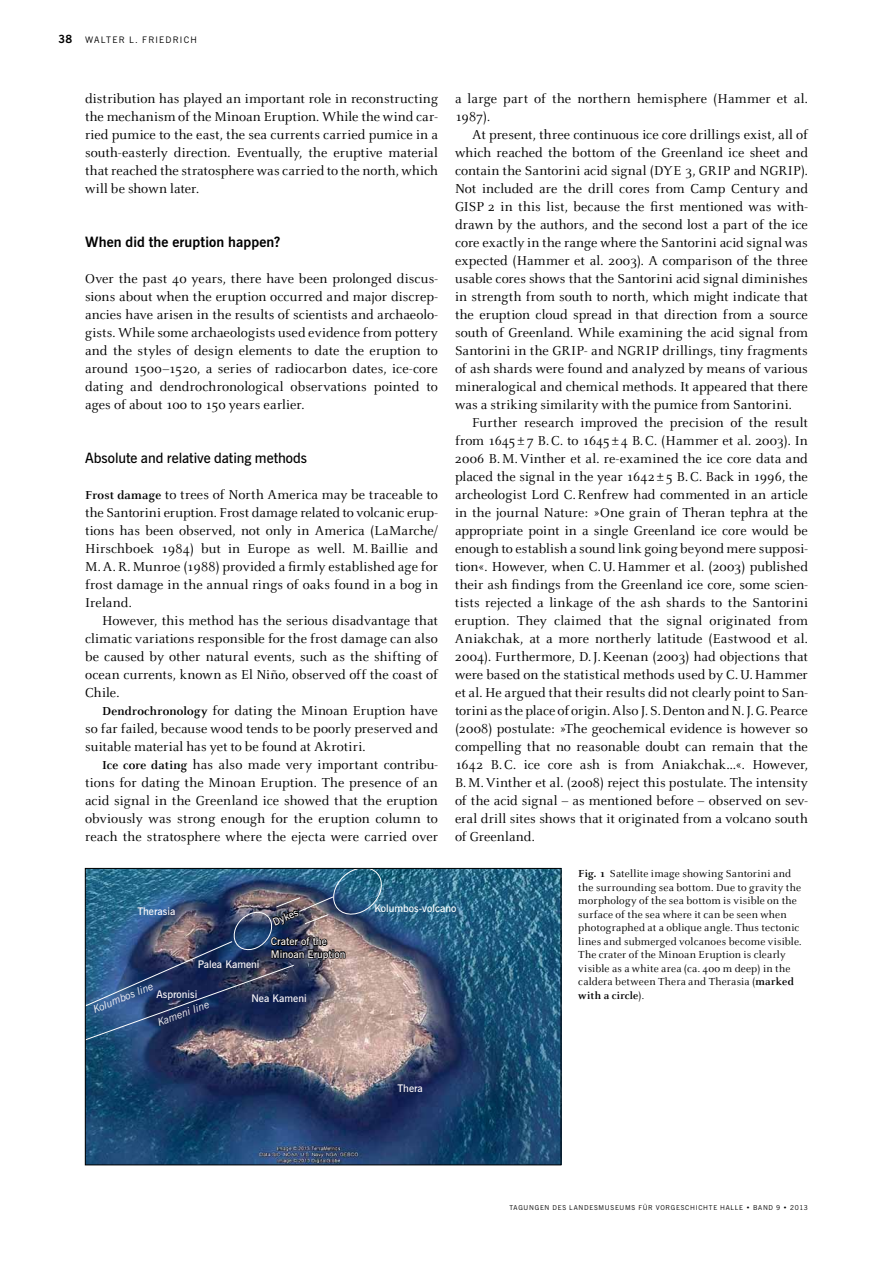
<style>
.page{position:relative;width:893px;height:1263px;background:#fff}
.page>*{position:absolute;margin:0;border:0;box-sizing:border-box;transform-origin:0 0}
.t1{font:14.25px/18px "Celeste";letter-spacing:.005em;color:#000;text-align:justify}
.t2{font:600 14.25px "News Gothic BT";letter-spacing:-.005em;color:#000}
.t3{font:700 14.25px "News Gothic BT";letter-spacing:.01em;color:#000}
.t4{font:11.25px/13.5px "Celeste";letter-spacing:.015em;color:#000}
.t5{font:600 10.5px/12.6px "News Gothic BT";color:#fdf9fb}
.t6{font:italic 10.5px "News Gothic BT";color:#f7f5f7}
.t7{font:600 10.5px "News Gothic BT";color:#fff}
.t8{font:600 10.5px "News Gothic BT";color:#f7f5f7}
.t9{font:9px "News Gothic BT";letter-spacing:.135em;color:#000}
.t10{font:6.75px "News Gothic BT";letter-spacing:.11em;color:#000}
.s1{font-weight:700;font-size:11.25px}
.s2{font-size:14.7px}
.s3{font-weight:700;font-size:12.75px}
.s4{font-weight:700}
.s5{font-size:11.7px}
</style>
<div class="page">
<img style="left:87px;top:870px;width:472px;height:293px">
<img style="left:87px;top:870px;width:296px;height:187px">
<div style="left:85px;top:868px;width:476px;height:297px;border:1px solid #000"></div>
<p class="t9" style="left:59px;top:34px;width:140px"><span class="s1">38</span> WALTER L. FRIEDRICH</p>
<p class="t1" style="left:85px;top:90px;width:354px">distribution has played an important role in reconstructing the mechanism of the Minoan Eruption. While the wind car&shy;ried pumice to the east, the sea currents carried pumice in a south-easterly direction. Eventually, the eruptive material that reached the stratosphere was carried to the north, which will be shown later.</p>
<p class="t3" style="left:85px;top:233px;width:197px">When did the eruption happen?</p>
<p class="t1" style="left:85px;top:270px;width:354px">Over the past 4<span class="s2">o</span> years, there have been prolonged discus&shy;sions about when the eruption occurred and major discrep&shy;ancies have arisen in the results of scientists and archaeolo&shy;gists. While some archaeologists used evidence from pottery and the styles of design elements to date the eruption to around 15<span class="s2">oo</span>–152<span class="s2">o</span>, a series of radiocarbon dates, ice-core dating and dendrochronological observations pointed to ages of about 1<span class="s2">oo</span> to 15<span class="s2">o</span> years earlier.</p>
<p class="t2" style="left:85px;top:449px;width:224px">Absolute and relative dating methods</p>
<p class="t1" style="left:85px;top:486px;width:354px"><span class="s3">Frost damage</span> to trees of North America may be traceable to the Santorini eruption. Frost damage related to volcanic erup&shy;tions has been observed, not only in America (LaMarche/ Hirschboek 1984) but in Europe as well. M. Baillie and M.A.R.Munroe (1988) provided a firmly established age for frost damage in the annual rings of oaks found in a bog in Ireland.</p>
<p class="t1" style="left:85px;top:612px;width:354px;text-indent:17px">However, this method has the serious disadvantage that climatic variations responsible for the frost damage can also be caused by other natural events, such as the shifting of ocean currents, known as El Niño, observed off the coast of Chile.</p>
<p class="t1" style="left:85px;top:702px;width:354px;text-indent:17px"><span class="s3">Dendrochronology</span> for dating the Minoan Eruption have so far failed, because wood tends to be poorly preserved and suitable material has yet to be found at Akrotiri.</p>
<p class="t1" style="left:85px;top:756px;width:354px;text-indent:17px"><span class="s3">Ice core dating</span> has also made very important contribu&shy;tions for dating the Minoan Eruption. The presence of an acid signal in the Greenland ice showed that the eruption obviously was strong enough for the eruption column to reach the stratosphere where the ejecta were carried over</p>
<p class="t1" style="left:455px;top:90px;width:354px">a large part of the northern hemisphere (Hammer et al.<br>1987).</p>
<p class="t1" style="left:455px;top:126px;width:354px;text-indent:17px">At present, three continuous ice core drillings exist, all of which reached the bottom of the Greenland ice sheet and contain the Santorini acid signal (DYE 3, GRIP and NGRIP).<br>Not included are the drill cores from Camp Century and GISP 2 in this list, because the first mentioned was with&shy;drawn by the authors, and the second lost a part of the ice core exactly in the range where the Santorini acid signal was expected (Hammer et al. 2<span class="s2">oo</span>3). A comparison of the three usable cores shows that the Santorini acid signal diminishes in strength from south to north, which might indicate that the eruption cloud spread in that direction from a source south of Greenland. While examining the acid signal from Santorini in the GRIP- and NGRIP drillings, tiny fragments of ash shards were found and analyzed by means of various mineralogical and chemical methods. It appeared that there was a striking similarity with the pumice from Santorini.</p>
<p class="t1" style="left:455px;top:414px;width:354px;text-indent:17px">Further research improved the precision of the result from 1645 ± 7 B.C. to 1645 ± 4 B.C. (Hammer et al. 2<span class="s2">oo</span>3). In 2<span class="s2">oo</span>6 B.M.Vinther et al. re-examined the ice core data and placed the signal in the year 1642 ± 5 B.C. Back in 1996, the archeologist Lord C.Renfrew had commented in an article in the journal Nature: »One grain of Theran tephra at the appropriate point in a single Greenland ice core would be enough to establish a sound link going beyond mere supposi&shy;tion«. However, when C.U.Hammer et al. (2<span class="s2">oo</span>3) published their ash findings from the Greenland ice core, some scien&shy;tists rejected a linkage of the ash shards to the Santorini eruption. They claimed that the signal originated from Aniakchak, at a more northerly latitude (Eastwood et al.<br>2<span class="s2">oo</span>4). Furthermore, D.J.Keenan (2<span class="s2">oo</span>3) had objections that were based on the statistical methods used by C.U.Hammer et al. He argued that their results did not clearly point to San&shy;torini as the place of origin. Also J.S.Denton and N.J.G.Pearce (2<span class="s2">oo</span>8) postulate: »The geochemical evidence is however so compelling that no reasonable doubt can remain that the 1642 B.C. ice core ash is from Aniakchak…«. However, B.M.Vinther et al. (2<span class="s2">oo</span>8) reject this postulate. The intensity of the acid signal – as mentioned before – observed on sev&shy;eral drill sites shows that it originated from a volcano south of Greenland.</p>
<p class="t5" style="left:137px;top:905px;width:40px">Therasia</p>
<p class="t8" style="left:271px;top:916px;width:28px;rotate:-24deg">Dykes</p>
<p class="t5" style="left:271px;top:935px;width:76px">Crater of the<br>Minoan Eruption</p>
<p class="t5" style="left:198px;top:958px;width:63px">Palea Kameni</p>
<p class="t5" style="left:251px;top:992px;width:57px">Nea Kameni</p>
<p class="t6" style="left:91px;top:1003px;width:66px;rotate:-22deg">Kolumbos line</p>
<p class="t5" style="left:156px;top:987px;width:43px">Aspronisi</p>
<p class="t6" style="left:156px;top:1016px;width:56px;rotate:-20deg">Kameni line</p>
<p class="t7" style="left:374px;top:901px;width:84px">Kolumbos-volcano</p>
<p class="t5" style="left:397px;top:1081px;width:27px">Thera</p>
<p class="t4" style="left:578px;top:867px;width:225px"><span class="s4">Fig. 1</span> Satellite image showing Santorini and the surrounding sea bottom. Due to gravity the morphology of the sea bottom is visible on the surface of the sea where it can be seen when photographed at a oblique angle. Thus tectonic lines and submerged volcanoes become visible.<br>The crater of the Minoan Eruption is clearly visible as a white area (ca. 4<span class="s5">oo</span> m deep) in the caldera between Thera and Therasia (<span class="s4">marked with a circle</span>).</p>
<p class="t10" style="left:509px;top:1204px;width:300px">TAGUNGEN DES LANDESMUSEUMS FÜR VORGESCHICHTE HALLE • BAND 9 • 2013</p>
</div>
